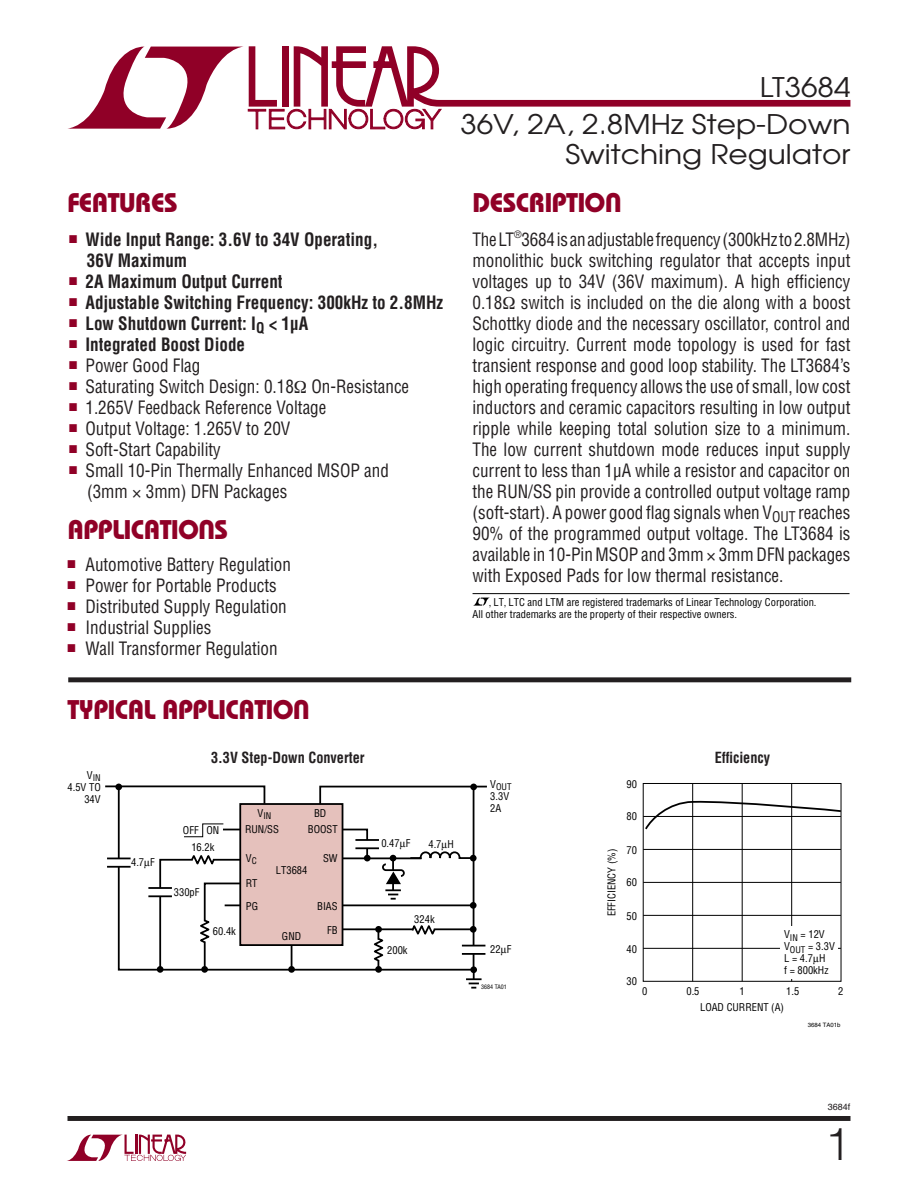
<style>
.page{position:relative;width:918px;height:1188px;background:#fff}
.page>*{position:absolute;margin:0;border:0;box-sizing:border-box;transform-origin:0 0}
.t1{font:300 45px "Helvetica";color:#231f20}
.t2{font:27px "Linear Bauhaus";letter-spacing:-.02em;color:#900027}
.t3{font:27px/30px "Avant Garde";color:#231f20;text-align:right;scale:1.1 1}
.t4{font:condensed 18px/21px "Helvetica LT Std";color:#231f20;text-align:justify;scale:.95 1}
.t5{font:700 condensed 18px/21px "Helvetica LT Std";color:#231f20;scale:.95 1}
.t6{font:700 condensed 15px "Helvetica LT Std";color:#231f20;scale:.95 1}
.t7{font:condensed 10.5px/12px "Helvetica";color:#000}
.t8{font:condensed 9px "Helvetica";color:#000}
.t9{font:9px "Helvetica";color:#231f20}
.t10{font:6px "Helvetica";color:#000}
.t11{font:condensed 6px "Helvetica";color:#000}
</style>
<div class="page">
<svg style="left:67px;top:1135px;width:119px;height:26px"></svg>
<div style="left:68px;top:1116px;width:782px;height:5px;background:#231f20"></div>
<svg style="left:68px;top:46px;width:782px;height:84px"></svg>
<div style="left:68px;top:677px;width:783px;height:5px;background:#231f20"></div>
<svg style="left:473px;top:597px;width:17px;height:9px"></svg>
<hr style="left:473px;top:593px;width:377px;height:1px;background:#000">
<svg style="left:117px;top:784px;width:366px;height:205px"></svg>
<svg style="left:410px;top:922px;width:27px;height:16px"></svg>
<hr style="left:378px;top:930px;width:1px;height:40px;background:#000">
<svg style="left:370px;top:936px;width:17px;height:27px"></svg>
<svg style="left:197px;top:918px;width:16px;height:27px"></svg>
<svg style="left:105px;top:785px;width:161px;height:21px"></svg>
<svg style="left:107px;top:858px;width:24px;height:8px"></svg>
<hr style="left:107px;top:866px;width:24px;height:2px;background:#000">
<div style="left:471px;top:946px;width:5px;height:8px;background:#fff"></div>
<svg style="left:462px;top:945px;width:23px;height:1px"></svg>
<hr style="left:462px;top:953px;width:23px;height:2px;background:#000">
<hr style="left:643px;top:948px;width:198px;height:1px;background:#000">
<hr style="left:643px;top:915px;width:198px;height:1px;background:#000">
<hr style="left:643px;top:882px;width:198px;height:1px;background:#000">
<hr style="left:643px;top:849px;width:198px;height:1px;background:#000">
<hr style="left:692px;top:784px;width:1px;height:197px;background:#000">
<hr style="left:742px;top:784px;width:1px;height:197px;background:#000">
<hr style="left:791px;top:784px;width:1px;height:197px;background:#000">
<div style="left:643px;top:783px;width:198px;height:199px;border:1px solid #000"></div>
<svg style="left:643px;top:799px;width:199px;height:32px"></svg>
<div style="left:781px;top:927px;width:57px;height:52px;background:#fff"></div>
<svg style="left:144px;top:823px;width:331px;height:77px"></svg>
<h2 class="t3" style="left:760px;top:75px;width:84px">LT3684</h2>
<h2 class="t3" style="left:460px;top:112px;width:356px">36V, 2A, 2.8MHz Step-Down<br>Switching Regulator</h2>
<h2 class="t2" style="left:68px;top:193px;width:112px">FEATURES</h2>
<h2 class="t2" style="left:472px;top:193px;width:151px">DESCRIPTION</h2>
<p class="t5" style="left:87px;top:231px;width:308px;text-indent:-18px"><sup>■</sup> Wide Input Range: 3.6V to 34V Operating,<br>36V Maximum</p>
<p class="t5" style="left:69px;top:273px;width:226px"><sup>■</sup> 2A Maximum Output Current</p>
<p class="t5" style="left:69px;top:294px;width:395px"><sup>■</sup> Adjustable Switching Frequency: 300kHz to 2.8MHz</p>
<p class="t5" style="left:69px;top:315px;width:253px"><sup>■</sup> Low Shutdown Current: I<sub>Q</sub> &lt; 1µA</p>
<p class="t5" style="left:69px;top:336px;width:187px"><sup>■</sup> Integrated Boost Diode</p>
<p class="t4" style="left:69px;top:357px;width:140px"><sup>■</sup> Power Good Flag</p>
<p class="t4" style="left:69px;top:378px;width:360px"><sup>■</sup> Saturating Switch Design: 0.18 On-Resistance</p>
<p class="t4" style="left:69px;top:399px;width:272px"><sup>■</sup> 1.265V Feedback Reference Voltage</p>
<p class="t4" style="left:69px;top:420px;width:235px"><sup>■</sup> Output Voltage: 1.265V to 20V</p>
<p class="t4" style="left:69px;top:441px;width:161px"><sup>■</sup> Soft-Start Capability</p>
<p class="t4" style="left:87px;top:462px;width:319px;text-indent:-18px"><sup>■</sup> Small 10-Pin Thermally Enhanced MSOP and (3mm 3mm) DFN Packages</p>
<h2 class="t2" style="left:68px;top:520px;width:162px">APPLICATIONS</h2>
<p class="t4" style="left:68px;top:556px;width:237px"><sup>■</sup> Automotive Battery Regulation</p>
<p class="t4" style="left:68px;top:577px;width:222px"><sup>■</sup> Power for Portable Products</p>
<p class="t4" style="left:68px;top:598px;width:232px"><sup>■</sup> Distributed Supply Regulation</p>
<p class="t4" style="left:68px;top:619px;width:153px"><sup>■</sup> Industrial Supplies</p>
<p class="t4" style="left:68px;top:640px;width:223px"><sup>■</sup> Wall Transformer Regulation</p>
<h2 class="t2" style="left:68px;top:700px;width:244px">TYPICAL APPLICATION</h2>
<p class="t4" style="left:472px;top:231px;width:399px">The LT<sup>®</sup>3684 is an adjustable frequency (300kHz to 2.8MHz) monolithic buck switching regulator that accepts input voltages up to 34V (36V maximum). A high efficiency 0.18 switch is included on the die along with a boost Schottky diode and the necessary oscillator, control and logic circuitry. Current mode topology is used for fast transient response and good loop stability. The LT3684’s high operating frequency allows the use of small, low cost inductors and ceramic capacitors resulting in low output ripple while keeping total solution size to a minimum.<br>The low current shutdown mode reduces input supply current to less than 1µA while a resistor and capacitor on the RUN/SS pin provide a controlled output voltage ramp (soft-start). A power good flag signals when V<sub>OUT</sub> reaches 90% of the programmed output voltage. The LT3684 is available in 10-Pin MSOP and 3mm 3mm DFN packages with Exposed Pads for low thermal resistance.</p>
<p class="t7" style="left:473px;top:597px;width:346px;text-indent:16px">, LT, LTC and LTM are registered trademarks of Linear Technology Corporation.<br>All other trademarks are the property of their respective owners.</p>
<p class="t6" style="left:211px;top:752px;width:163px">3.3V Step-Down Converter</p>
<p class="t6" style="left:715px;top:752px;width:60px">Efficiency</p>
<p class="t8" style="left:87px;top:774px;width:15px"><sup>V</sup>IN</p>
<p class="t7" style="left:67px;top:782px;width:35px;text-align:right">4.5V TO<br>34V</p>
<p class="t8" style="left:490px;top:783px;width:23px"><sup>V</sup>OUT</p>
<p class="t7" style="left:490px;top:791px;width:20px">3.3V<br>2A</p>
<p class="t8" style="left:258px;top:812px;width:15px"><sup>V</sup>IN</p>
<p class="t7" style="left:314px;top:808px;width:14px">BD</p>
<p class="t7" style="left:131px;top:857px;width:25px">4.7 F</p>
<p class="t7" style="left:183px;top:825px;width:38px">OFF ON</p>
<p class="t7" style="left:191px;top:842px;width:25px">16.2k</p>
<p class="t7" style="left:174px;top:887px;width:27px">330pF</p>
<p class="t7" style="left:213px;top:926px;width:25px">60.4k</p>
<p class="t7" style="left:245px;top:824px;width:35px">RUN/SS</p>
<p class="t7" style="left:308px;top:824px;width:31px">BOOST</p>
<p class="t7" style="left:246px;top:853px;width:12px">V<sub>C</sub></p>
<p class="t7" style="left:246px;top:901px;width:14px">PG</p>
<p class="t7" style="left:246px;top:878px;width:13px">RT</p>
<p class="t7" style="left:276px;top:865px;width:33px">LT3684</p>
<p class="t7" style="left:282px;top:931px;width:21px">GND</p>
<p class="t7" style="left:323px;top:853px;width:16px">SW</p>
<p class="t7" style="left:317px;top:901px;width:22px">BIAS</p>
<p class="t7" style="left:327px;top:925px;width:12px">FB</p>
<p class="t7" style="left:381px;top:839px;width:31px">0.47 F</p>
<p class="t7" style="left:428px;top:839px;width:27px">4.7 H</p>
<p class="t7" style="left:414px;top:914px;width:22px">324k</p>
<p class="t7" style="left:387px;top:945px;width:22px">200k</p>
<p class="t7" style="left:490px;top:945px;width:23px">22 F</p>
<p class="t11" style="left:481px;top:985px;width:27px">3684 TA01</p>
<p class="t7" style="left:627px;top:779px;width:12px">90</p>
<p class="t7" style="left:627px;top:811px;width:12px">80</p>
<p class="t7" style="left:606px;top:916px;width:69px;rotate:-90deg">EFFICIENCY (%)</p>
<p class="t7" style="left:627px;top:845px;width:12px">70</p>
<p class="t7" style="left:627px;top:877px;width:12px">60</p>
<p class="t7" style="left:627px;top:911px;width:12px">50</p>
<p class="t7" style="left:627px;top:944px;width:12px">40</p>
<p class="t7" style="left:627px;top:976px;width:12px">30</p>
<p class="t7" style="left:642px;top:986px;width:7px">0</p>
<p class="t7" style="left:784px;top:929px;width:52px">V<sub>IN</sub> = 12V<br>V<sub>OUT</sub> = 3.3V<br>L = 4.7 H<br>f = 800kHz</p>
<p class="t7" style="left:686px;top:986px;width:15px">0.5</p>
<p class="t7" style="left:740px;top:986px;width:7px">1</p>
<p class="t7" style="left:786px;top:986px;width:15px">1.5</p>
<p class="t7" style="left:838px;top:986px;width:7px">2</p>
<p class="t10" style="left:808px;top:1023px;width:34px">3684 TA01b</p>
<p class="t7" style="left:700px;top:1002px;width:86px">LOAD CURRENT (A)</p>
<p class="t9" style="left:828px;top:1104px;width:24px">3684f</p>
<h1 class="t1" style="left:825px;top:1128px;width:27px">1</h1>
</div>
